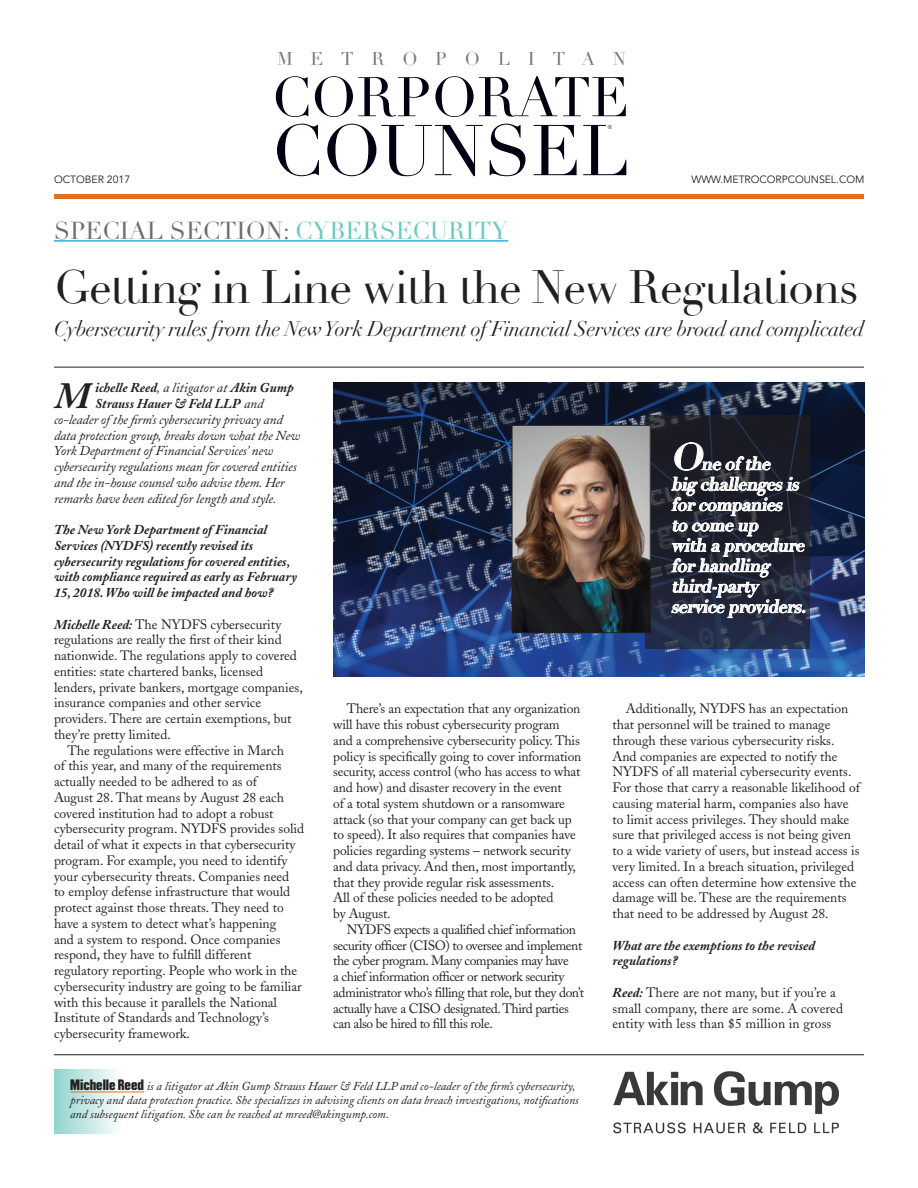
<style>
.page{position:relative;width:918px;height:1188px;background:#fff}
.page>*{position:absolute;margin:0;border:0;box-sizing:border-box;transform-origin:0 0}
.t1{font:70.65px "Didot LT Std";color:#000012}
.t2{font:54.9px "Didot LT Std";color:#000012}
.Headline_5_10_15{font:45.75px "Didot";letter-spacing:-.03em;color:#231f20}
.MCC_Body_Text_Cyber{font:italic 700 36.9px "Adobe Caslon";color:#231f20}
.Headline_5_10_15-2{font:24px "Didot";color:#6c6d70}
.Deck_5_10_15{font:italic 21px "Didot LT Std";letter-spacing:-.02em;color:#231f20}
.t3{font:18.3px "Didot LT Std";letter-spacing:.97em;color:#76787b}
.Article_Interview_PQ{font:italic 700 18px/20.4px "Didot LT Std";color:#fff}
.MCC_Body_Text_Cyber-2{font:13.5px/15.8px "Adobe Caslon";color:#231f20}
.MCC_Body_Text_Cyber-3{font:italic 700 13.5px/15.8px "Adobe Caslon";color:#231f20}
.MCC_Body_Text_Cyber-4{font:13.5px/15.8px "Adobe Caslon";letter-spacing:-.03em;color:#231f20}
.MCC_Body_Text_Cyber-5{font:italic 13.5px "Adobe Caslon";letter-spacing:-.01em;color:#231f20}
.Article_Subhead{font:italic 12px/13.8px "Adobe Caslon";color:#231f20}
.t4{font:10.5px "Avenir";letter-spacing:-.005em;color:#231f20}
.t5{font:300 5.55px "Avenir";color:#231f20}
.s1{color:#6bc8c0}
.s2{font-weight:400}
.s3{font-weight:700;font-style:italic}
.s4{font-family:"Champion HTF Welterweight";font-style:normal;font-size:13.2px}
.s5{font-size:37.2px}
</style>
<div class="page">
<hr style="left:54px;top:194px;width:810px;height:4px;background:#e4701e">
<hr style="left:54px;top:1054px;width:810px;height:1px;background:#231f20">
<hr style="left:54px;top:367px;width:810px;height:1px;background:#231f20">
<img style="left:613px;top:1071px;width:226px;height:63px">
<div style="left:54px;top:1069px;width:68px;height:65px;background:linear-gradient(to right,#93d3ce,#fbfaf8)"></div>
<hr style="left:70px;top:1092px;width:74px;height:1px;background:#e4701e">
<img style="left:333px;top:382px;width:531px;height:294px">
<svg style="left:645px;top:415px;width:165px;height:234px;background:#212635"></svg>
<img style="left:514px;top:427px;width:135px;height:204px">
<div style="left:512px;top:425px;width:139px;height:208px;border:1px solid #231f20"></div>
<svg style="left:674px;top:442px;width:97px;height:29px;background:#42434b"></svg>
<svg style="left:671px;top:477px;width:134px;height:141px;background:#51545f"></svg>
<hr style="left:54px;top:240px;width:454px;height:2px;background:#009cd6">
<p class="t3" style="left:277px;top:47px;width:350px">METROPOLITAN</p>
<p class="t2" style="left:272px;top:65px;width:359px">CORPORATE</p>
<p class="t1" style="left:272px;top:109px;width:359px">COUNSEL</p>
<p class="t5" style="left:608px;top:124px;width:6px">®</p>
<p class="t4" style="left:54px;top:174px;width:78px">OCTOBER 2017</p>
<p class="t4" style="left:692px;top:174px;width:174px">WWW.METROCORPCOUNSEL.COM</p>
<p class="Headline_5_10_15-2" style="left:54px;top:216px;width:456px">SPECIAL SECTION: <span class="s1">CYBERSECURITY</span></p>
<p class="Headline_5_10_15" style="left:54px;top:260px;width:806px">Getting in Line with the New Regulations</p>
<p class="Deck_5_10_15" style="left:54px;top:317px;width:812px">Cybersecurity rules from the New York Department of Financial Services are broad and complicated</p>
<p class="MCC_Body_Text_Cyber" style="left:55px;top:375px;width:37px">M</p>
<p class="MCC_Body_Text_Cyber-3" style="left:95px;top:381px;width:200px">ichelle Reed<span class="s2">, a litigator at</span> Akin Gump</p>
<p class="MCC_Body_Text_Cyber-3" style="left:95px;top:396px;width:170px">Strauss Hauer &amp; Feld LLP <span class="s2">and</span></p>
<p class="MCC_Body_Text_Cyber-5" style="left:54px;top:412px;width:230px">co-leader of the firm’s cybersecurity privacy and</p>
<p class="MCC_Body_Text_Cyber-5" style="left:54px;top:428px;width:248px">data protection group, breaks down what the New</p>
<p class="MCC_Body_Text_Cyber-5" style="left:54px;top:444px;width:221px">York Department of Financial Services’ new</p>
<p class="MCC_Body_Text_Cyber-5" style="left:54px;top:459px;width:244px">cybersecurity regulations mean for covered entities</p>
<p class="MCC_Body_Text_Cyber-5" style="left:54px;top:475px;width:232px">and the in-house counsel who advise them. Her</p>
<p class="MCC_Body_Text_Cyber-5" style="left:54px;top:491px;width:224px">remarks have been edited for length and style.</p>
<p class="MCC_Body_Text_Cyber-3" style="left:54px;top:522px;width:245px">The New York Department of Financial Services (NYDFS) recently revised its cybersecurity regulations for covered entities, with compliance required as early as February 15, 2018. Who will be impacted and how?</p>
<p class="MCC_Body_Text_Cyber-2" style="left:54px;top:616px;width:250px"><span class="s3">Michelle Reed:</span> The NYDFS cybersecurity regulations are really the first of their kind nationwide. The regulations apply to covered entities: state chartered banks, licensed lenders, private bankers, mortgage companies, insurance companies and other service providers. There are certain exemptions, but they’re pretty limited.</p>
<p class="MCC_Body_Text_Cyber-2" style="left:54px;top:742px;width:252px;text-indent:14px">The regulations were effective in March<br>of this year, and many of the requirements actually needed to be adhered to as of<br>August 28. That means by August 28 each covered institution had to adopt a robust cybersecurity program. NYDFS provides solid detail of what it expects in that cybersecurity program. For example, you need to identify your cybersecurity threats. Companies need<br>to employ defense infrastructure that would protect against those threats. They need to have a system to detect what’s happening<br>and a system to respond. Once companies respond, they have to fulfill different regulatory reporting. People who work in the cybersecurity industry are going to be familiar with this because it parallels the National Institute of Standards and Technology’s cybersecurity framework.</p>
<p class="MCC_Body_Text_Cyber-2" style="left:333px;top:701px;width:250px;text-indent:14px">There’s an expectation that any organization will have this robust cybersecurity program and a comprehensive cybersecurity policy. This policy is specifically going to cover information security, access control (who has access to what and how) and disaster recovery in the event<br>of a total system shutdown or a ransomware attack (so that your company can get back up to speed). It also requires that companies have policies regarding systems – network security and data privacy. And then, most importantly, that they provide regular risk assessments.<br>All of these policies needed to be adopted<br>by August.</p>
<p class="MCC_Body_Text_Cyber-4" style="left:333px;top:922px;width:252px;text-indent:14px">NYDFS expects a qualified chief information security officer (CISO) to oversee and implement the cyber program. Many companies may have<br>a chief information officer or network security administrator who’s filling that role, but they don’t actually have a CISO designated. Third parties can also be hired to fill this role.</p>
<p class="Article_Subhead" style="left:70px;top:1080px;width:510px"><span class="s4">Michelle Reed</span> is a litigator at Akin Gump Strauss Hauer &amp; Feld LLP and co-leader of the firm’s cybersecurity, privacy and data protection practice. She specializes in advising clients on data breach investigations, notifications and subsequent litigation. She can be reached at mreed@akingump.com.</p>
<p class="Article_Interview_PQ" style="left:671px;top:454px;width:141px"><span class="s5">O</span>neof the<br>big challengesis forcompanies to comeup<br>with a procedure forhandling third-party serviceproviders.</p>
<p class="MCC_Body_Text_Cyber-2" style="left:612px;top:701px;width:249px;text-indent:14px">Additionally, NYDFS has an expectation that personnel will be trained to manage through these various cybersecurity risks.<br>And companies are expected to notify the NYDFS of all material cybersecurity events.<br>For those that carry a reasonable likelihood of causing material harm, companies also have to limit access privileges. They should make sure that privileged access is not being given to a wide variety of users, but instead access is very limited. In a breach situation, privileged access can often determine how extensive the damage will be. These are the requirements that need to be addressed by August 28.</p>
<p class="MCC_Body_Text_Cyber-3" style="left:612px;top:938px;width:204px">What are the exemptions to the revised regulations?</p>
<p class="MCC_Body_Text_Cyber-2" style="left:612px;top:985px;width:232px"><span class="s3">Reed:</span> There are not many, but if you’re a small company, there are some. A covered entity with less than $5 million in gross</p>
</div>
